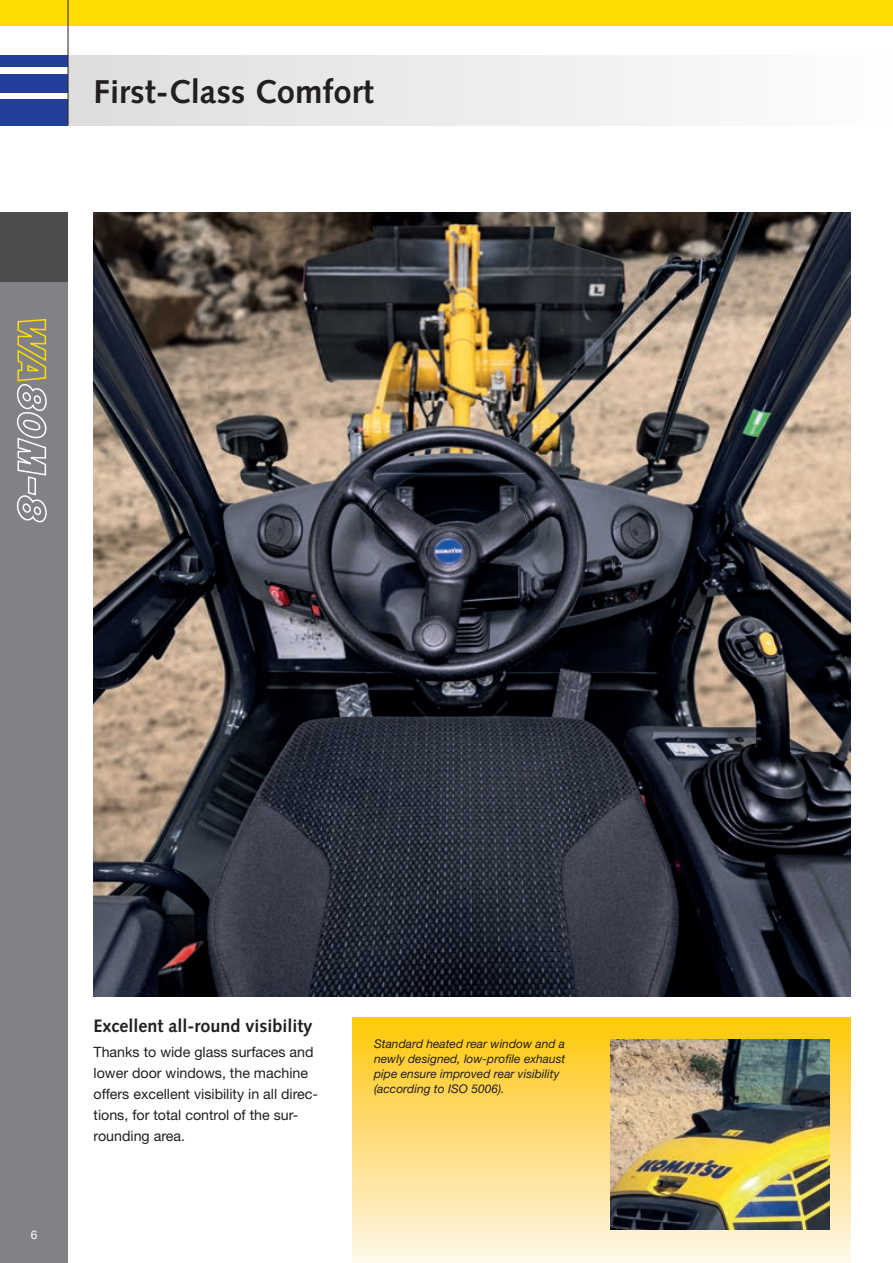
<style>
.page{position:relative;width:893px;height:1263px;background:#fff}
.page>*{position:absolute;margin:0;border:0;box-sizing:border-box;transform-origin:0 0}
.t1{font:700 33px "Syntax LTCE";color:#231f20}
.t2{font:700 18px "Syntax LTCE";color:#231f20}
.t3{font:14.25px/21px "Helvetica Neue LT Pro";color:#231f20}
.t4{font:italic 12px/15px "Helvetica Neue LT Pro";color:#231f20}
.t5{font:12px "Helvetica Neue LT Pro";color:#fff}
</style>
<div class="page">
<div style="left:353px;top:1018px;width:498px;height:245px;background:linear-gradient(to bottom,#fec60c,#fef6eb)"></div>
<div style="left:0;top:213px;width:68px;height:1050px;background:#808285"></div>
<div style="left:0;top:99px;width:68px;height:26px;background:#223f99"></div>
<div style="left:0;top:74px;width:68px;height:18px;background:#223f99"></div>
<div style="left:0;top:55px;width:68px;height:12px;background:#223f99"></div>
<div style="left:0;top:0;width:893px;height:26px;background:#ffdc01"></div>
<div style="left:0;top:213px;width:68px;height:69px;background:#4b4c4d"></div>
<div style="left:68px;top:55px;width:825px;height:70px;background:linear-gradient(to right,#ddddde,#fdfdfe)"></div>
<hr style="left:68px;top:0;width:1px;height:125px;background:#231f20">
<img style="left:94px;top:213px;width:756px;height:784px">
<img style="left:610px;top:1040px;width:219px;height:189px">
<svg style="left:16px;top:319px;width:31px;height:204px"></svg>
<h1 class="t1" style="left:94px;top:73px;width:282px">First-Class Comfort</h1>
<p class="t5" style="left:31px;top:1227px;width:8px">6</p>
<p class="t2" style="left:94px;top:1015px;width:221px">Excellent all-round visibility</p>
<p class="t3" style="left:94px;top:1041px;width:226px">Thanks to wide glass surfaces and lower door windows, the machine offers excellent visibility in all direc&shy;tions, for total control of the sur&shy;rounding area.</p>
<p class="t4" style="left:374px;top:1036px;width:193px">Standard heated rear window and a newly designed, low-profile exhaust pipe ensure improved rear visibility (according to ISO 5006).</p>
</div>
